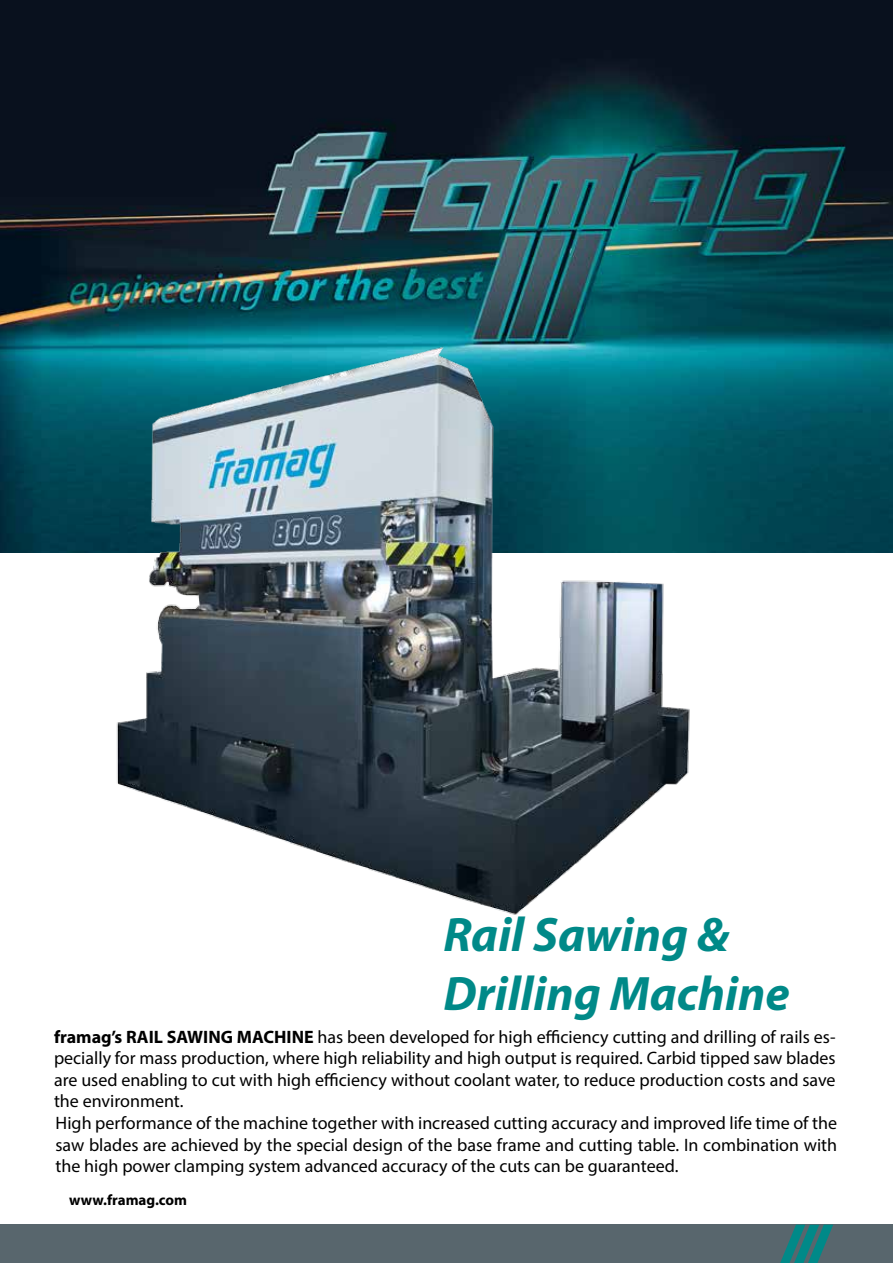
<style>
.page{position:relative;width:893px;height:1263px;background:#fff}
.page>*{position:absolute;margin:0;border:0;box-sizing:border-box;transform-origin:0 0}
.t1{font:italic 700 48.6px/58.3px "Myriad Pro";color:#008988}
.t2{font:18px/21.6px "Myriad Pro";color:#000}
.t3{font:700 15px "Myriad Pro";color:#000}
.s1{font-weight:700}
</style>
<div class="page">
<img style="left:0;top:0;width:893px;height:553px">
<div style="left:0;top:1224px;width:893px;height:39px;background:#58666d"></div>
<svg style="left:780px;top:1224px;width:53px;height:39px"></svg>
<img style="left:79px;top:327px;width:657px;height:588px">
<h1 class="t1" style="left:444px;top:904px;width:348px">Rail Sawing &amp;<br>Drilling Machine</h1>
<p class="t2" style="left:54px;top:1025px;width:785px"><span class="s1">framag’s RAIL SAWING MACHINE</span> has been developed for high efficiency cutting and drilling of rails es&shy;pecially for mass production, where high reliability and high output is required. Carbid tipped saw blades are used enabling to cut with high efficiency without coolant water, to reduce production costs and save the environment.<br>High performance of the machine together with increased cutting accuracy and improved life time of the saw blades are achieved by the special design of the base frame and cutting table. In combination with the high power clamping system advanced accuracy of the cuts can be guaranteed.</p>
<p class="t3" style="left:69px;top:1190px;width:119px">www.framag.com</p>
</div>
